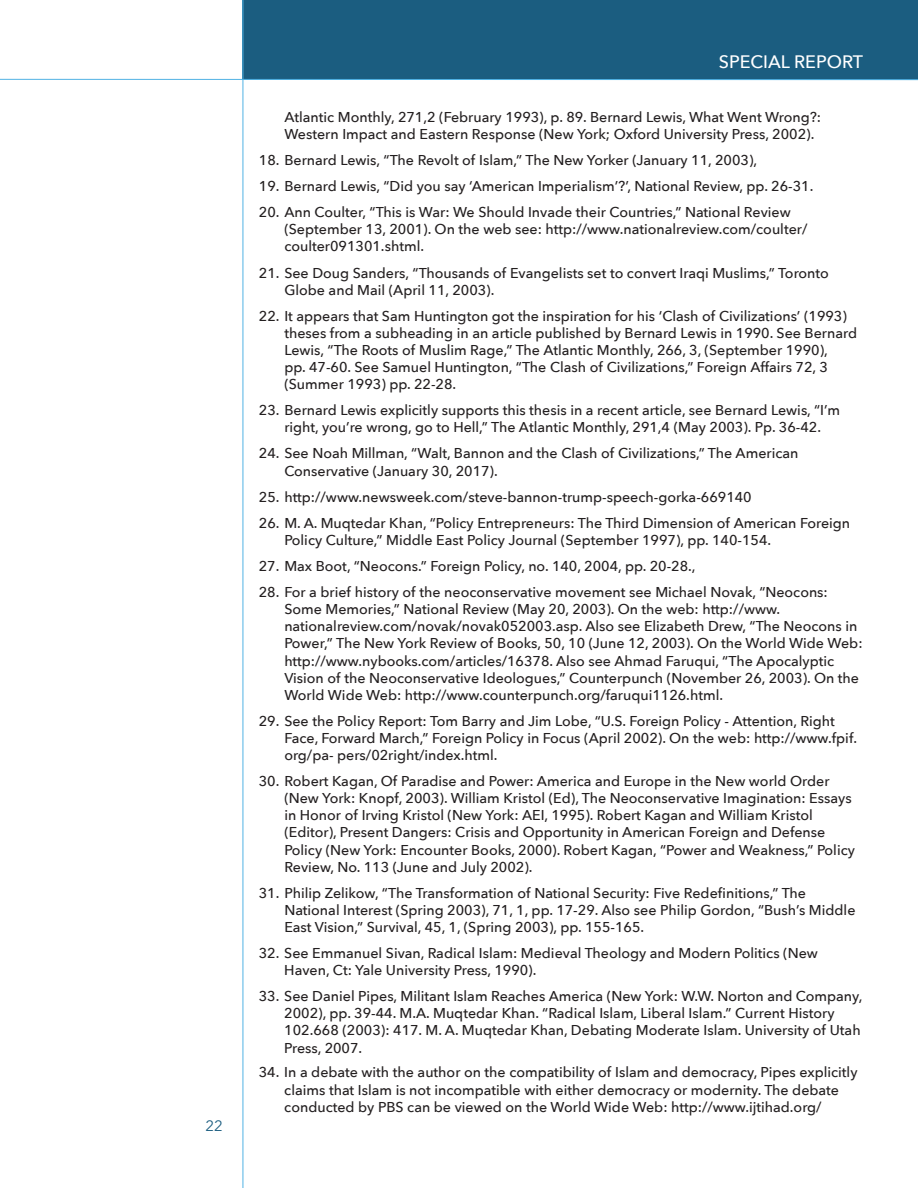
<style>
.page{position:relative;width:918px;height:1188px;background:#fff}
.page>*{position:absolute;margin:0;border:0;box-sizing:border-box;transform-origin:0 0}
.t1{font:500 18px "Avenir Next";color:#fff}
.t2{font:15px "Avenir Next";color:#1b5d80}
.t3{font:500 14.25px/17.1px "Avenir Next";color:#231f20}
</style>
<div class="page">
<div style="left:243px;top:0;width:675px;height:80px;background:#1b5d80"></div>
<hr style="left:243px;top:0;width:1px;height:1188px;background:#51b2e4">
<hr style="left:0;top:79px;width:918px;height:1px;background:#51b2e4">
<p class="t2" style="left:205px;top:1113px;width:19px">22</p>
<p class="t1" style="left:719px;top:46px;width:146px">SPECIAL REPORT</p>
<p class="t3" style="left:284px;top:108px;width:538px">Atlantic Monthly, 271,2 (February 1993), p. 89. Bernard Lewis, What Went Wrong?:<br>Western Impact and Eastern Response (New York; Oxford University Press, 2002).</p>
<p class="t3" style="left:259px;top:151px;width:500px">18. Bernard Lewis, “The Revolt of Islam,” The New Yorker (January 11, 2003),</p>
<p class="t3" style="left:259px;top:177px;width:556px">19. Bernard Lewis, “Did you say ‘American Imperialism’?’, National Review, pp. 26-31.</p>
<p class="t3" style="left:284px;top:203px;width:525px;text-indent:-26px">20. Ann Coulter, “This is War: We Should Invade their Countries,” National Review (September 13, 2001). On the web see: http://www.nationalreview.com/coulter/ coulter091301.shtml.</p>
<p class="t3" style="left:284px;top:264px;width:546px;text-indent:-26px">21. See Doug Sanders, “Thousands of Evangelists set to convert Iraqi Muslims,” Toronto<br>Globe and Mail (April 11, 2003).</p>
<p class="t3" style="left:284px;top:307px;width:574px;text-indent:-26px">22. It appears that Sam Huntington got the inspiration for his ‘Clash of Civilizations’ (1993) theses from a subheading in an article published by Bernard Lewis in 1990. See Bernard Lewis, “The Roots of Muslim Rage,” The Atlantic Monthly, 266, 3, (September 1990),<br>pp. 47-60. See Samuel Huntington, “The Clash of Civilizations,” Foreign Affairs 72, 3 (Summer 1993) pp. 22-28.</p>
<p class="t3" style="left:259px;top:401px;width:583px;text-align:center">23. Bernard Lewis explicitly supports this thesis in a recent article, see Bernard Lewis, “I’m right, you’re wrong, go to Hell,” The Atlantic Monthly, 291,4 (May 2003). Pp. 36-42.</p>
<p class="t3" style="left:284px;top:445px;width:516px;text-indent:-26px">24. See Noah Millman, “Walt, Bannon and the Clash of Civilizations,” The American<br>Conservative (January 30, 2017).</p>
<p class="t3" style="left:259px;top:488px;width:494px">25. http://www.newsweek.com/steve-bannon-trump-speech-gorka-669140</p>
<p class="t3" style="left:284px;top:514px;width:567px;text-indent:-26px">26. M. A. Muqtedar Khan, “Policy Entrepreneurs: The Third Dimension of American Foreign<br>Policy Culture,” Middle East Policy Journal (September 1997), pp. 140-154.</p>
<p class="t3" style="left:259px;top:557px;width:438px">27. Max Boot, “Neocons.” Foreign Policy, no. 140, 2004, pp. 20-28.,</p>
<p class="t3" style="left:284px;top:583px;width:580px;text-indent:-26px">28. For a brief history of the neoconservative movement see Michael Novak, “Neocons:<br>Some Memories,” National Review (May 20, 2003). On the web: http://www. nationalreview.com/novak/novak052003.asp. Also see Elizabeth Drew, “The Neocons in Power,” The New York Review of Books, 50, 10 (June 12, 2003). On the World Wide Web: http://www.nybooks.com/articles/16378. Also see Ahmad Faruqui, “The Apocalyptic Vision of the Neoconservative Ideologues,” Counterpunch (November 26, 2003). On the World Wide Web: http://www.counterpunch.org/faruqui1126.html.</p>
<p class="t3" style="left:284px;top:712px;width:574px;text-indent:-26px">29. See the Policy Report: Tom Barry and Jim Lobe, “U.S. Foreign Policy - Attention, Right<br>Face, Forward March,” Foreign Policy in Focus (April 2002). On the web: http://www.fpif. org/pa- pers/02right/index.html.</p>
<p class="t3" style="left:284px;top:772px;width:572px;text-indent:-26px">30. Robert Kagan, Of Paradise and Power: America and Europe in the New world Order (New York: Knopf, 2003). William Kristol (Ed), The Neoconservative Imagination: Essays in Honor of Irving Kristol (New York: AEI, 1995). Robert Kagan and William Kristol (Editor), Present Dangers: Crisis and Opportunity in American Foreign and Defense Policy (New York: Encounter Books, 2000). Robert Kagan, “Power and Weakness,” Policy Review, No. 113 (June and July 2002).</p>
<p class="t3" style="left:284px;top:884px;width:573px;text-indent:-26px">31. Philip Zelikow, “The Transformation of National Security: Five Redefinitions,” The<br>National Interest (Spring 2003), 71, 1, pp. 17-29. Also see Philip Gordon, “Bush’s Middle<br>East Vision,” Survival, 45, 1, (Spring 2003), pp. 155-165.</p>
<p class="t3" style="left:284px;top:944px;width:535px;text-indent:-26px">32. See Emmanuel Sivan, Radical Islam: Medieval Theology and Modern Politics (New<br>Haven, Ct: Yale University Press, 1990).</p>
<p class="t3" style="left:284px;top:987px;width:580px;text-indent:-26px">33. See Daniel Pipes, Militant Islam Reaches America (New York: W.W. Norton and Company, 2002), pp. 39-44. M.A. Muqtedar Khan. “Radical Islam, Liberal Islam.” Current History 102.668 (2003): 417. M. A. Muqtedar Khan, Debating Moderate Islam. University of Utah Press, 2007.</p>
<p class="t3" style="left:284px;top:1063px;width:575px;text-indent:-26px">34. In a debate with the author on the compatibility of Islam and democracy, Pipes explicitly claims that Islam is not incompatible with either democracy or modernity. The debate conducted by PBS can be viewed on the World Wide Web: http://www.ijtihad.org/</p>
</div>
